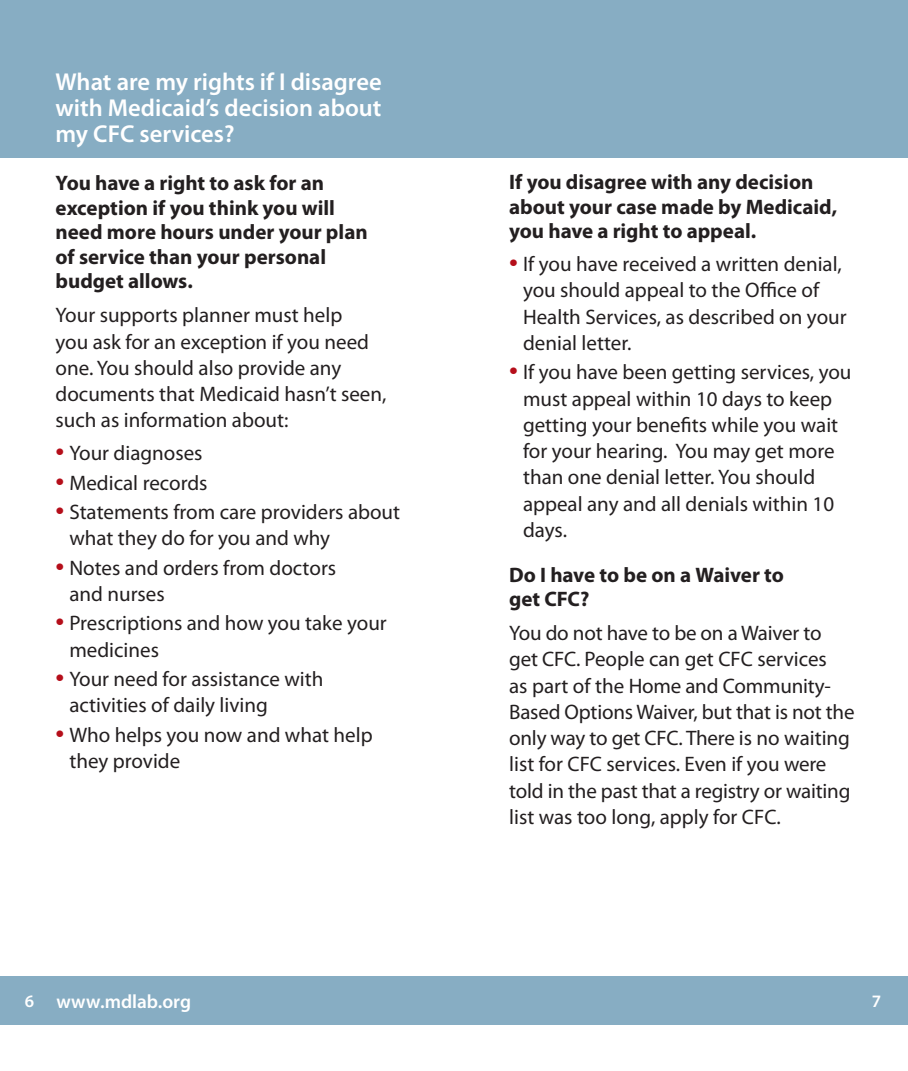
<style>
.page{position:relative;width:908px;height:1071px;background:#fff}
.page>*{position:absolute;margin:0;border:0;box-sizing:border-box;transform-origin:0 0}
.t1{font:600 24.5px/26.2px "Myriad Pro";color:#fff;text-align:justify}
.t2{font:21px/26.2px "Myriad Pro";color:#231f20}
.t3{font:700 21px/24.5px "Myriad Pro";color:#231f20}
.t4{font:600 19.25px "Myriad Pro";color:#fff}
.t5{font:600 17.5px "Myriad Pro";color:#fff}
.s1{font-size:31.5px;color:#b50e1a}
.s2{font-size:17.5px}
</style>
<div class="page">
<div style="left:0;top:976px;width:907px;height:49px;background:#87adc3"></div>
<div style="left:0;top:0;width:907px;height:158px;background:#87adc3"></div>
<p class="t1" style="left:55px;top:68px;width:327px">What are my rights if I disagree with Medicaid’s decision about my CFC services?</p>
<p class="t3" style="left:55px;top:170px;width:313px">You have a right to ask for an exception if you think you will need more hours under your plan of service than your personal budget allows.</p>
<p class="t2" style="left:55px;top:302px;width:332px">Your supports planner must help<br>you ask for an exception if you need one. You should also provide any documents that Medicaid hasn’t seen, such as information about:</p>
<p class="t2" style="left:55px;top:440px;width:148px"><span class="s1">•</span> Your diagnoses</p>
<p class="t2" style="left:55px;top:469px;width:153px"><span class="s1">•</span> Medical records</p>
<p class="t2" style="left:69px;top:499px;width:332px;text-indent:-14px"><span class="s1">•</span> Statements from care providers about what they do for you and why</p>
<p class="t2" style="left:69px;top:554px;width:268px;text-indent:-14px"><span class="s1">•</span> Notes and orders from doctors and nurses</p>
<p class="t2" style="left:69px;top:610px;width:319px;text-indent:-14px"><span class="s1">•</span> Prescriptions and how you take your medicines</p>
<p class="t2" style="left:69px;top:665px;width:255px;text-indent:-14px"><span class="s1">•</span> Your need for assistance with activities of daily living</p>
<p class="t2" style="left:69px;top:721px;width:305px;text-indent:-14px"><span class="s1">•</span> Who helps you now and what help they provide</p>
<p class="t3" style="left:509px;top:169px;width:329px">If you disagree with any decision about your case made by Medicaid, you have a right to appeal.</p>
<p class="t2" style="left:523px;top:251px;width:325px;text-indent:-14px"><span class="s1">•</span> If you have received a written denial, you should appeal to the Office of<br>Health Services, as described on your denial letter.</p>
<p class="t2" style="left:523px;top:359px;width:330px;text-indent:-14px"><span class="s1">•</span> If you have been getting services, you must appeal within 10 days to keep getting your benefits while you wait for your hearing. You may get more than one denial letter. You should appeal any and all denials within 10 days.</p>
<p class="t3" style="left:509px;top:562px;width:276px">Do I have to be on a Waiver to get CFC?</p>
<p class="t2" style="left:509px;top:620px;width:347px">You do not have to be on a Waiver to get CFC. People can get CFC services<br>as part of the Home and Community-Based Options Waiver, but that is not the only way to get CFC. There is no waiting list for CFC services. Even if you were told in the past that a registry or waiting list was too long, apply for CFC.</p>
<p class="t4" style="left:25px;top:989px;width:168px"><span class="s2">6</span> www.mdlab.org</p>
<p class="t5" style="left:871px;top:990px;width:11px">7</p>
</div>
